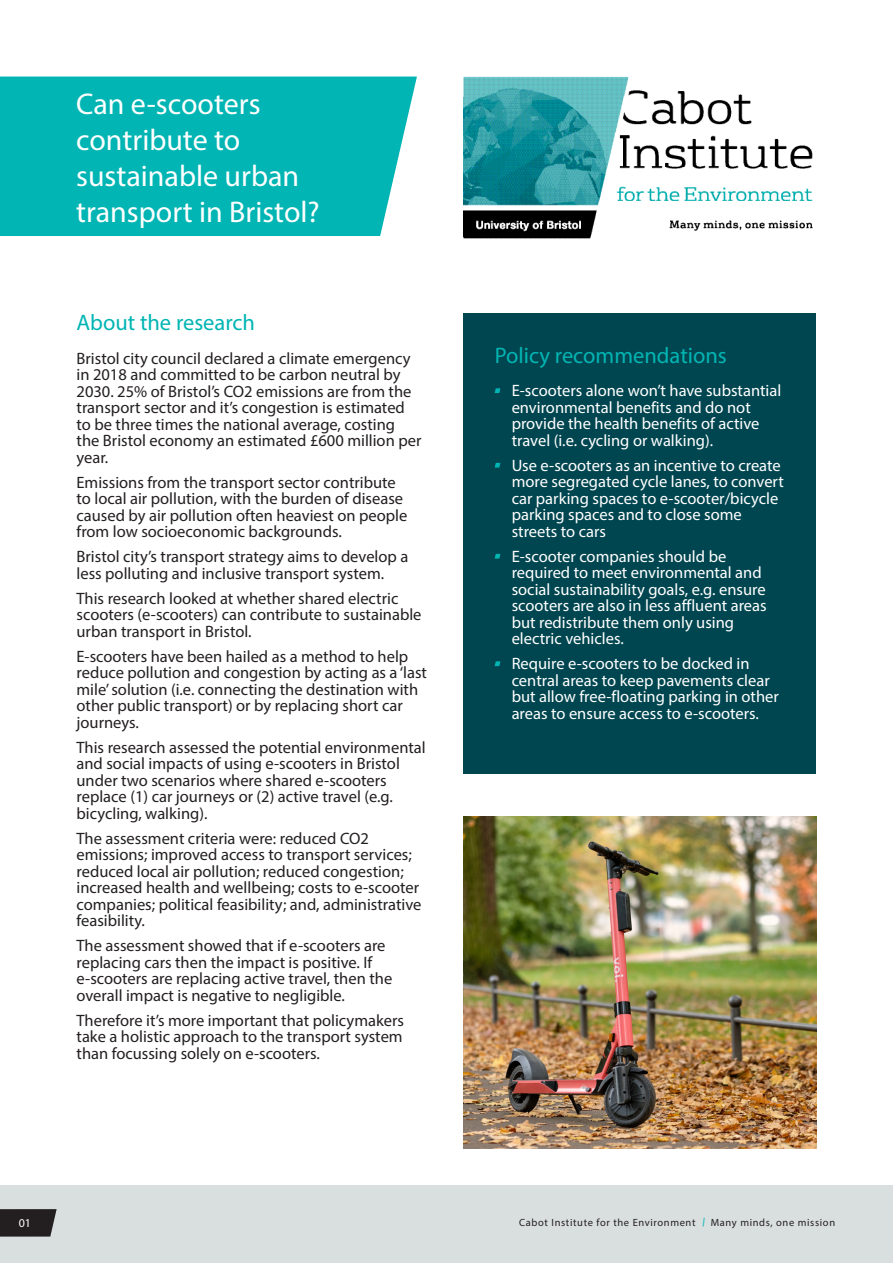
<style>
.page{position:relative;width:893px;height:1263px;background:#fff}
.page>*{position:absolute;margin:0;border:0;box-sizing:border-box;transform-origin:0 0}
.t1{font:30px/36px "Myriad Pro";color:#fff}
.t2{font:22.5px "Myriad Pro";color:#00b5b3}
.t3{font:16.5px/16.5px "Myriad Pro";color:#231f20}
.t4{font:16.5px/16.5px "Myriad Pro";color:#fff}
.t5{font:12px "Myriad Pro";color:#fff}
.t6{font:10.5px "Myriad Pro";letter-spacing:.06em;color:#231f20}
.s1{font-style:italic;font-size:12px;color:#00b5b3}
</style>
<div class="page">
<div style="left:0;top:77px;width:417px;height:159px;background:#00b5b3"></div>
<div style="left:463px;top:313px;width:353px;height:461px;background:#004650"></div>
<img style="left:463px;top:816px;width:353px;height:332px">
<img style="left:463px;top:77px;width:350px;height:162px">
<div style="left:0;top:1185px;width:893px;height:78px;background:#d9dfdf"></div>
<svg style="left:0;top:1209px;width:57px;height:27px;background:#2e2b2c"></svg>
<svg style="left:495px;top:388px;width:5px;height:5px"></svg>
<svg style="left:495px;top:463px;width:5px;height:5px"></svg>
<svg style="left:495px;top:554px;width:5px;height:5px"></svg>
<svg style="left:495px;top:661px;width:5px;height:5px"></svg>
<p class="t1" style="left:76px;top:85px;width:245px">Can e-scooters contribute to sustainable urban transport in Bristol?</p>
<p class="t2" style="left:77px;top:309px;width:180px">About the research</p>
<p class="t3" style="left:77px;top:350px;width:346px">Bristol city council declared a climate emergency in 2018 and committed to be carbon neutral by 2030. 25% of Bristol’s CO2 emissions are from the transport sector and it’s congestion is estimated to be three times the national average, costing the Bristol economy an estimated £600 million per year.</p>
<p class="t3" style="left:77px;top:474px;width:332px">Emissions from the transport sector contribute to local air pollution, with the burden of disease caused by air pollution often heaviest on people from low socioeconomic backgrounds.</p>
<p class="t3" style="left:77px;top:548px;width:333px">Bristol city’s transport strategy aims to develop a less polluting and inclusive transport system.</p>
<p class="t3" style="left:77px;top:590px;width:347px">This research looked at whether shared electric scooters (e-scooters) can contribute to sustainable urban transport in Bristol.</p>
<p class="t3" style="left:77px;top:648px;width:352px">E-scooters have been hailed as a method to help reduce pollution and congestion by acting as a ‘last mile’ solution (i.e. connecting the destination with other public transport) or by replacing short car journeys.</p>
<p class="t3" style="left:77px;top:739px;width:351px">This research assessed the potential environmental and social impacts of using e-scooters in Bristol under two scenarios where shared e-scooters replace (1) car journeys or (2) active travel (e.g. bicycling, walking).</p>
<p class="t3" style="left:77px;top:830px;width:346px">The assessment criteria were: reduced CO2 emissions; improved access to transport services; reduced local air pollution; reduced congestion; increased health and wellbeing; costs to e-scooter companies; political feasibility; and, administrative feasibility.</p>
<p class="t3" style="left:77px;top:937px;width:317px">The assessment showed that if e-scooters are replacing cars then the impact is positive. If e-scooters are replacing active travel, then the overall impact is negative to negligible.</p>
<p class="t3" style="left:77px;top:1012px;width:329px;text-align:justify">Therefore it’s more important that policymakers take a holistic approach to the transport system than focussing solely on e-scooters.</p>
<p class="t2" style="left:495px;top:341px;width:234px">Policy recommendations</p>
<p class="t4" style="left:512px;top:382px;width:271px">E-scooters alone won’t have substantial environmental benefits and do not provide the health benefits of active travel (i.e. cycling or walking).</p>
<p class="t4" style="left:512px;top:457px;width:274px">Use e-scooters as an incentive to create more segregated cycle lanes, to convert car parking spaces to e-scooter/bicycle parking spaces and to close some streets to cars</p>
<p class="t4" style="left:512px;top:548px;width:256px">E-scooter companies should be required to meet environmental and social sustainability goals, e.g. ensure scooters are also in less affluent areas but redistribute them only using electric vehicles.</p>
<p class="t4" style="left:512px;top:655px;width:269px">Require e-scooters to be docked in central areas to keep pavements clear but allow free-floating parking in other areas to ensure access to e-scooters.</p>
<p class="t5" style="left:19px;top:1215px;width:14px">01</p>
<p class="t6" style="left:519px;top:1215px;width:317px">Cabot Institute for the Environment <span class="s1">/</span>Many minds, one mission</p>
</div>
